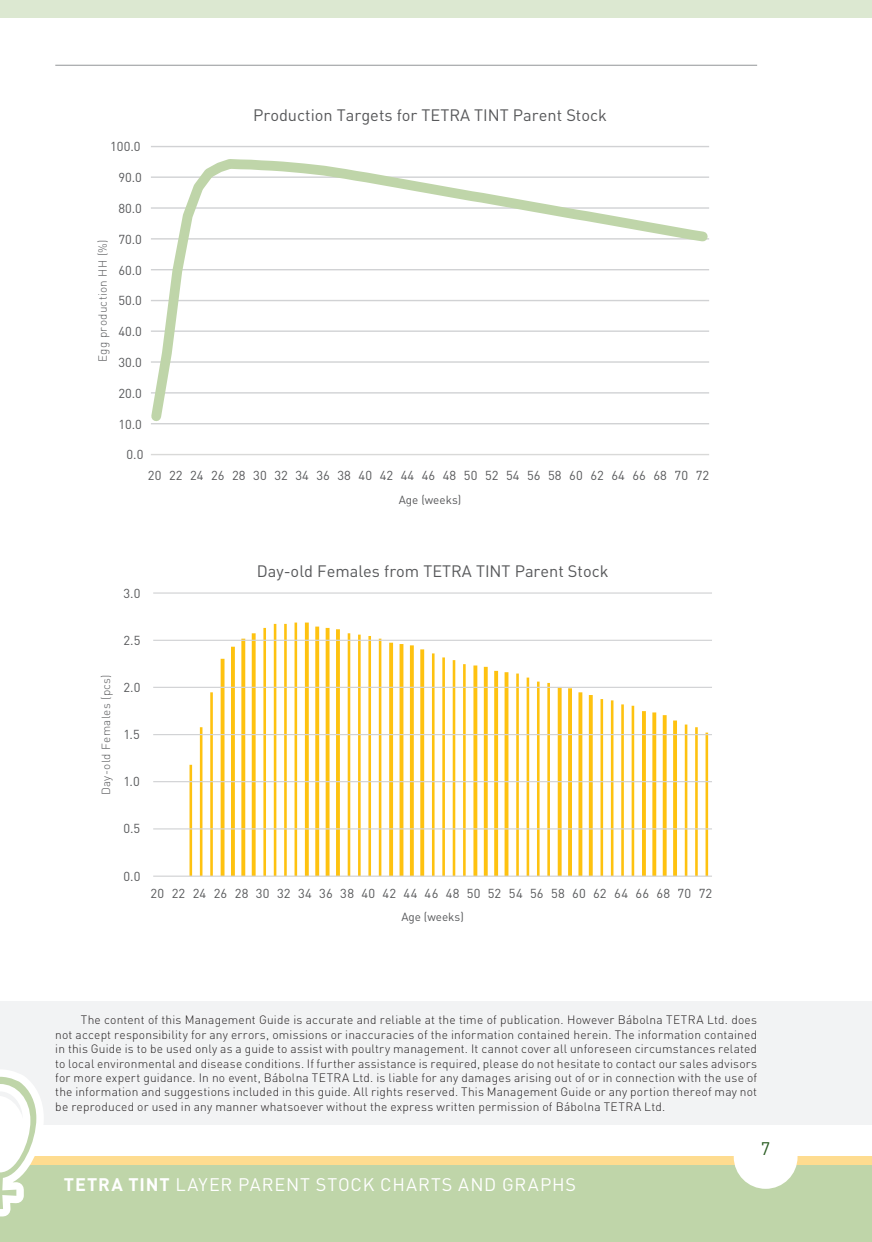
<style>
.page{position:relative;width:872px;height:1242px;background:#fff}
.page>*{position:absolute;margin:0;border:0;box-sizing:border-box;transform-origin:0 0}
.t1{font:18px "DIN Pro";letter-spacing:.05em;color:#fff}
.t2{font:18px "DIN Pro";color:#2a5d23}
.t3{font:16.35px "DIN Pro";color:#57585a}
.t4{font:12.9px "DIN Pro";color:#57585a}
.t5{font:300 12px/14.4px "DIN Pro";letter-spacing:.02em;color:#231f20;text-align:justify}
.t6{font:300 11.7px "DIN Pro";letter-spacing:.025em;color:#57585a}
.t7{font:11.7px "DIN Pro";color:#57585a}
.s1{font-weight:700}
</style>
<div class="page">
<div style="left:0;top:1157px;width:872px;height:85px;background:#fedc90"></div>
<div style="left:0;top:1165px;width:872px;height:77px;background:#bfd5a9"></div>
<div style="left:0;top:0;width:872px;height:17px;background:#dce8d1"></div>
<div style="left:0;top:1001px;width:872px;height:124px;background:#f2f3f4"></div>
<div style="left:733px;top:1125px;width:64px;height:63px;background:#fff;border-radius:50%"></div>
<svg style="left:0;top:1070px;width:51px;height:147px"></svg>
<svg style="left:151px;top:146px;width:558px;height:310px"></svg>
<svg style="left:153px;top:592px;width:559px;height:285px"></svg>
<hr style="left:55px;top:65px;width:702px;height:1px;background:#939598">
<p class="t4" style="left:110px;top:137px;width:32px">100.0</p>
<p class="t4" style="left:118px;top:167px;width:25px">90.0</p>
<p class="t6" style="left:94px;top:362px;width:124px;rotate:-90deg">Egg production HH (%)</p>
<p class="t4" style="left:118px;top:198px;width:25px">80.0</p>
<p class="t4" style="left:118px;top:229px;width:25px">70.0</p>
<p class="t4" style="left:118px;top:260px;width:25px">60.0</p>
<p class="t4" style="left:118px;top:290px;width:25px">50.0</p>
<p class="t4" style="left:118px;top:321px;width:25px">40.0</p>
<p class="t4" style="left:118px;top:352px;width:25px">30.0</p>
<p class="t4" style="left:118px;top:383px;width:25px">20.0</p>
<p class="t4" style="left:118px;top:414px;width:25px">10.0</p>
<p class="t4" style="left:127px;top:444px;width:18px">0.0</p>
<h2 class="t3" style="left:253px;top:104px;width:355px">Production Targets for TETRA TINT Parent Stock</h2>
<p class="t4" style="left:148px;top:465px;width:563px">20 22 24 26 28 30 32 34 36 38 40 42 44 46 48 50 52 54 56 58 60 62 64 66 68 70 72</p>
<p class="t7" style="left:399px;top:491px;width:64px">Age (weeks)</p>
<p class="t4" style="left:123px;top:583px;width:19px">3.0</p>
<h2 class="t3" style="left:257px;top:559px;width:353px">Day-old Females from TETRA TINT Parent Stock</h2>
<p class="t4" style="left:123px;top:630px;width:19px">2.5</p>
<p class="t6" style="left:97px;top:795px;width:122px;rotate:-90deg">Day-old Females (pcs)</p>
<p class="t4" style="left:123px;top:677px;width:19px">2.0</p>
<p class="t4" style="left:123px;top:724px;width:18px">1.5</p>
<p class="t4" style="left:123px;top:771px;width:18px">1.0</p>
<p class="t4" style="left:123px;top:818px;width:18px">0.5</p>
<p class="t4" style="left:123px;top:866px;width:18px">0.0</p>
<p class="t4" style="left:151px;top:883px;width:563px">20 22 24 26 28 30 32 34 36 38 40 42 44 46 48 50 52 54 56 58 60 62 64 66 68 70 72</p>
<p class="t7" style="left:401px;top:909px;width:64px">Age (weeks)</p>
<p class="t5" style="left:55px;top:1011px;width:703px;text-indent:26px">The content of this Management Guide is accurate and reliable at the time of publication. However Bábolna TETRA Ltd. does not accept responsibility for any errors, omissions or inaccuracies of the information contained herein. The information contained in this Guide is to be used only as a guide to assist with poultry management. It cannot cover all unforeseen circumstances related to local environmental and disease conditions. If further assistance is required, please do not hesitate to contact our sales advisors for more expert guidance. In no event, Bábolna TETRA Ltd. is liable for any damages arising out of or in connection with the use of the information and suggestions included in this guide. All rights reserved. This Management Guide or any portion thereof may not be reproduced or used in any manner whatsoever without the express written permission of Bábolna TETRA Ltd.</p>
<h1 class="t1" style="left:64px;top:1170px;width:514px"><span class="s1">TETRA TINT</span> LAYER PARENT STOCK CHARTS AND GRAPHS</h1>
<h1 class="t2" style="left:761px;top:1134px;width:11px">7</h1>
</div>
